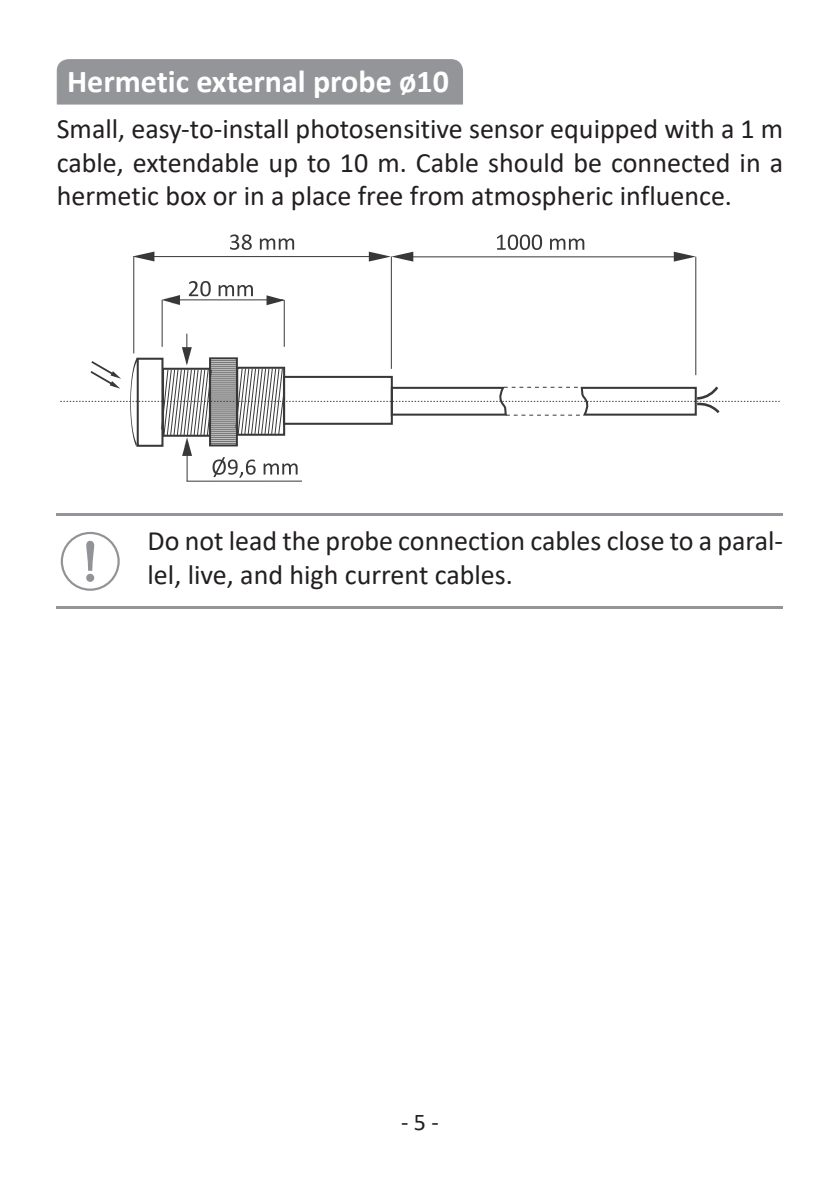
<style>
.page{position:relative;width:840px;height:1191px;background:#fff}
.page>*{position:absolute;margin:0;border:0;box-sizing:border-box;transform-origin:0 0}
.t1{font:700 32px "Calibri";color:#fff}
.t2{font:28px/33.6px "Calibri";color:#231f20;text-align:justify}
.t3{font:24px "Calibri";color:#231f20}
</style>
<div class="page">
<hr style="left:57px;top:514px;width:725px;height:2px;background:#939598">
<hr style="left:57px;top:606px;width:725px;height:2px;background:#939598">
<svg style="left:368px;top:252px;width:45px;height:10px"></svg>
<svg style="left:673px;top:252px;width:22px;height:10px"></svg>
<svg style="left:132px;top:251px;width:22px;height:10px"></svg>
<hr style="left:133px;top:256px;width:1px;height:97px;background:#383839">
<hr style="left:161px;top:300px;width:2px;height:47px;background:#383839">
<hr style="left:186px;top:441px;width:2px;height:40px;background:#383839">
<hr style="left:283px;top:300px;width:2px;height:47px;background:#383839">
<hr style="left:694px;top:257px;width:2px;height:118px;background:#383839">
<hr style="left:390px;top:256px;width:2px;height:113px;background:#383839">
<hr style="left:141px;top:256px;width:243px;height:1px;background:#383839">
<svg style="left:162px;top:295px;width:18px;height:10px"></svg>
<svg style="left:266px;top:295px;width:18px;height:10px"></svg>
<hr style="left:172px;top:299px;width:111px;height:1px;background:#383839">
<hr style="left:186px;top:480px;width:116px;height:2px;background:#383839">
<hr style="left:403px;top:256px;width:280px;height:1px;background:#383839">
<svg style="left:230px;top:234px;width:22px;height:16px"></svg>
<svg style="left:260px;top:238px;width:34px;height:12px"></svg>
<svg style="left:497px;top:234px;width:44px;height:16px"></svg>
<svg style="left:550px;top:238px;width:34px;height:12px"></svg>
<svg style="left:189px;top:281px;width:21px;height:15px"></svg>
<svg style="left:218px;top:285px;width:35px;height:11px"></svg>
<svg style="left:61px;top:334px;width:716px;height:144px"></svg>
<div style="left:57px;top:59px;width:406px;height:46px;background:#939598"></div>
<div style="left:61px;top:532px;width:59px;height:59px;border:2px solid #919396;border-radius:50%"></div>
<svg style="left:86px;top:540px;width:9px;height:42px"></svg>
<p class="t1" style="left:67px;top:59px;width:383px">Hermetic external probe ø10</p>
<p class="t2" style="left:57px;top:111px;width:727px">Small, easy-to-install photosensitive sensor equipped with a 1 m cable, extendable up to 10 m. Cable should be connected in a hermetic box or in a place free from atmospheric influence.</p>
<p class="t2" style="left:147px;top:523px;width:636px">Do not lead the probe connection cables close to a paral&shy;lel, live, and high current cables.</p>
<p class="t3" style="left:401px;top:1105px;width:39px">- 5 -</p>
</div>
